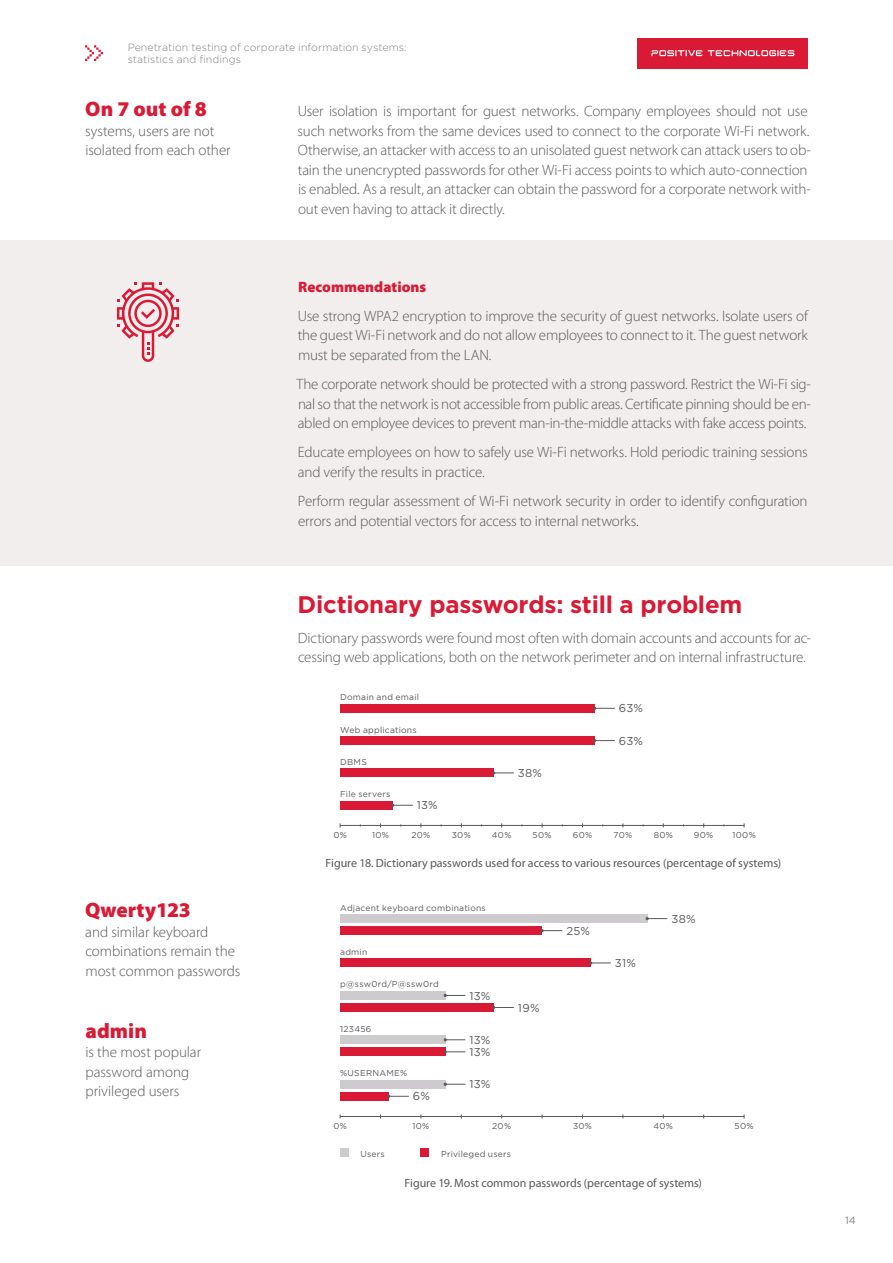
<style>
.page{position:relative;width:893px;height:1263px;background:#fff}
.page>*{position:absolute;margin:0;border:0;box-sizing:border-box;transform-origin:0 0}
.t1{font:700 24px "Gotham Pro";letter-spacing:-.01em;color:#da1a35}
.t2{font:900 21px "Myriad Pro";color:#da1a35}
.t3{font:300 15px/19.5px "Myriad Pro";letter-spacing:-.01em;color:#58595b}
.t4{font:900 15px "Myriad Pro";color:#da1a35}
.t5{font:12px "Myriad Pro";color:#58595b}
.t6{font:11.4px/12px "Gotham Pro";letter-spacing:.02em;color:#58595b}
.t7{font:300 10.5px/12.6px "Gotham Pro";letter-spacing:.01em;color:#808285}
.t8{font:10.5px "Gotham Pro";color:#808285}
.t9{font:8.55px "Gotham Pro";letter-spacing:.03em;color:#58595b}
</style>
<div class="page">
<div style="left:0;top:240px;width:893px;height:326px;background:#f1eeed"></div>
<svg style="left:117px;top:282px;width:62px;height:80px"></svg>
<hr style="left:340px;top:825px;width:404px;height:1px;background:#58595b">
<div style="left:340px;top:801px;width:53px;height:8px;background:#da1a35"></div>
<svg style="left:391px;top:804px;width:22px;height:3px"></svg>
<div style="left:340px;top:736px;width:255px;height:9px;background:#da1a35"></div>
<svg style="left:593px;top:739px;width:22px;height:3px"></svg>
<div style="left:340px;top:704px;width:255px;height:8px;background:#da1a35"></div>
<svg style="left:593px;top:707px;width:22px;height:3px"></svg>
<div style="left:340px;top:769px;width:154px;height:8px;background:#da1a35"></div>
<svg style="left:492px;top:771px;width:22px;height:3px"></svg>
<hr style="left:340px;top:1116px;width:404px;height:1px;background:#58595b">
<div style="left:340px;top:1149px;width:8px;height:8px;background:#cdcbcd"></div>
<div style="left:421px;top:1149px;width:8px;height:8px;background:#da1a35"></div>
<div style="left:340px;top:1080px;width:105px;height:8px;background:#cdcbcd"></div>
<svg style="left:444px;top:1082px;width:21px;height:4px"></svg>
<div style="left:340px;top:1092px;width:49px;height:8px;background:#da1a35"></div>
<svg style="left:387px;top:1095px;width:22px;height:3px"></svg>
<div style="left:340px;top:1036px;width:105px;height:8px;background:#cdcbcd"></div>
<svg style="left:444px;top:1038px;width:21px;height:3px"></svg>
<div style="left:340px;top:1048px;width:105px;height:8px;background:#da1a35"></div>
<svg style="left:444px;top:1050px;width:21px;height:3px"></svg>
<div style="left:340px;top:991px;width:105px;height:8px;background:#cdcbcd"></div>
<svg style="left:444px;top:994px;width:21px;height:3px"></svg>
<div style="left:340px;top:1003px;width:154px;height:8px;background:#da1a35"></div>
<svg style="left:492px;top:1006px;width:22px;height:3px"></svg>
<div style="left:340px;top:959px;width:251px;height:8px;background:#da1a35"></div>
<svg style="left:589px;top:961px;width:22px;height:3px"></svg>
<div style="left:340px;top:914px;width:307px;height:9px;background:#cdcbcd"></div>
<svg style="left:646px;top:917px;width:21px;height:3px"></svg>
<div style="left:340px;top:926px;width:202px;height:9px;background:#da1a35"></div>
<svg style="left:541px;top:929px;width:21px;height:3px"></svg>
<div style="left:638px;top:38px;width:170px;height:30px;background:#da1a35"></div>
<svg style="left:651px;top:50px;width:143px;height:6px"></svg>
<svg style="left:85px;top:45px;width:18px;height:16px"></svg>
<p class="t7" style="left:128px;top:41px;width:281px">Penetration testing of corporate information systems: statistics and findings</p>
<h2 class="t2" style="left:85px;top:97px;width:123px">On 7 out of 8</h2>
<p class="t3" style="left:85px;top:121px;width:147px">systems, users are not isolated from each other</p>
<h2 class="t2" style="left:85px;top:898px;width:107px">Qwerty123</h2>
<p class="t3" style="left:85px;top:922px;width:156px">and similar keyboard combinations remain the most common passwords</p>
<h2 class="t2" style="left:86px;top:1019px;width:63px">admin</h2>
<p class="t3" style="left:85px;top:1043px;width:117px">is the most popular password among privileged users</p>
<p class="t3" style="left:298px;top:102px;width:515px">User isolation is important for guest networks. Company employees should not use such networks from the same devices used to connect to the corporate Wi-Fi network.<br>Otherwise, an attacker with access to an unisolated guest network can attack users to ob&shy;tain the unencrypted passwords for other Wi-Fi access points to which auto-connection is enabled. As a result, an attacker can obtain the password for a corporate network with&shy;out even having to attack it directly.</p>
<p class="t4" style="left:298px;top:278px;width:129px">Recommendations</p>
<p class="t3" style="left:298px;top:306px;width:512px;text-align:justify">Use strong WPA2 encryption to improve the security of guest networks. Isolate users of the guest Wi-Fi network and do not allow employees to connect to it. The guest network must be separated from the LAN.</p>
<p class="t3" style="left:296px;top:375px;width:516px;text-align:justify">The corporate network should be protected with a strong password. Restrict the Wi-Fi sig&shy;nal so that the network is not accessible from public areas. Certificate pinning should be en&shy;abled on employee devices to prevent man-in-the-middle attacks with fake access points.</p>
<p class="t3" style="left:298px;top:443px;width:511px">Educate employees on how to safely use Wi-Fi networks. Hold periodic training sessions and verify the results in practice.</p>
<p class="t3" style="left:298px;top:492px;width:511px">Perform regular assessment of Wi-Fi network security in order to identify configuration errors and potential vectors for access to internal networks.</p>
<h1 class="t1" style="left:298px;top:591px;width:446px">Dictionary passwords: still a problem</h1>
<p class="t3" style="left:298px;top:628px;width:515px">Dictionary passwords were found most often with domain accounts and accounts for ac&shy;cessing web applications, both on the network perimeter and on internal infrastructure.</p>
<p class="t9" style="left:340px;top:692px;width:81px">Domain and email</p>
<p class="t9" style="left:340px;top:725px;width:78px">Web applications</p>
<p class="t9" style="left:340px;top:757px;width:28px">DBMS</p>
<p class="t9" style="left:340px;top:789px;width:52px">File servers</p>
<p class="t6" style="left:417px;top:799px;width:22px">13%</p>
<p class="t6" style="left:518px;top:767px;width:26px">38%</p>
<p class="t6" style="left:619px;top:702px;width:26px">63%</p>
<p class="t6" style="left:619px;top:735px;width:26px">63%</p>
<p class="t9" style="left:333px;top:830px;width:15px">0%</p>
<p class="t9" style="left:372px;top:830px;width:18px">10%</p>
<p class="t9" style="left:411px;top:830px;width:20px">20%</p>
<p class="t9" style="left:452px;top:830px;width:21px">30%</p>
<p class="t9" style="left:492px;top:830px;width:21px">40%</p>
<p class="t9" style="left:533px;top:830px;width:21px">50%</p>
<p class="t9" style="left:573px;top:830px;width:21px">60%</p>
<p class="t9" style="left:614px;top:830px;width:20px">70%</p>
<p class="t9" style="left:654px;top:830px;width:21px">80%</p>
<p class="t9" style="left:694px;top:830px;width:21px">90%</p>
<p class="t9" style="left:732px;top:830px;width:25px">100%</p>
<p class="t5" style="left:325px;top:856px;width:457px">Figure 18. Dictionary passwords used for access to various resources (percentage of systems)</p>
<p class="t9" style="left:340px;top:903px;width:147px">Adjacent keyboard combinations</p>
<p class="t9" style="left:340px;top:947px;width:29px">admin</p>
<p class="t9" style="left:340px;top:979px;width:100px">p@ssw0rd/P@ssw0rd</p>
<p class="t9" style="left:340px;top:1024px;width:33px">123456</p>
<p class="t9" style="left:340px;top:1068px;width:69px">%USERNAME%</p>
<p class="t6" style="left:413px;top:1090px;width:18px">6%</p>
<p class="t6" style="left:469px;top:989px;width:22px">13%</p>
<p class="t6" style="left:469px;top:1034px;width:22px">13%<br>13%</p>
<p class="t6" style="left:469px;top:1078px;width:22px">13%</p>
<p class="t6" style="left:518px;top:1001px;width:23px">19%</p>
<p class="t6" style="left:566px;top:925px;width:25px">25%</p>
<p class="t6" style="left:615px;top:957px;width:23px">31%</p>
<p class="t6" style="left:671px;top:913px;width:26px">38%</p>
<p class="t9" style="left:333px;top:1121px;width:15px">0%</p>
<p class="t9" style="left:412px;top:1121px;width:18px">10%</p>
<p class="t9" style="left:492px;top:1121px;width:20px">20%</p>
<p class="t9" style="left:573px;top:1121px;width:21px">30%</p>
<p class="t9" style="left:653px;top:1121px;width:21px">40%</p>
<p class="t9" style="left:735px;top:1121px;width:21px">50%</p>
<p class="t9" style="left:360px;top:1149px;width:26px">Users</p>
<p class="t9" style="left:441px;top:1149px;width:72px">Privileged users</p>
<p class="t5" style="left:404px;top:1176px;width:299px">Figure 19. Most common passwords (percentage of systems)</p>
<p class="t8" style="left:845px;top:1215px;width:12px">14</p>
</div>
